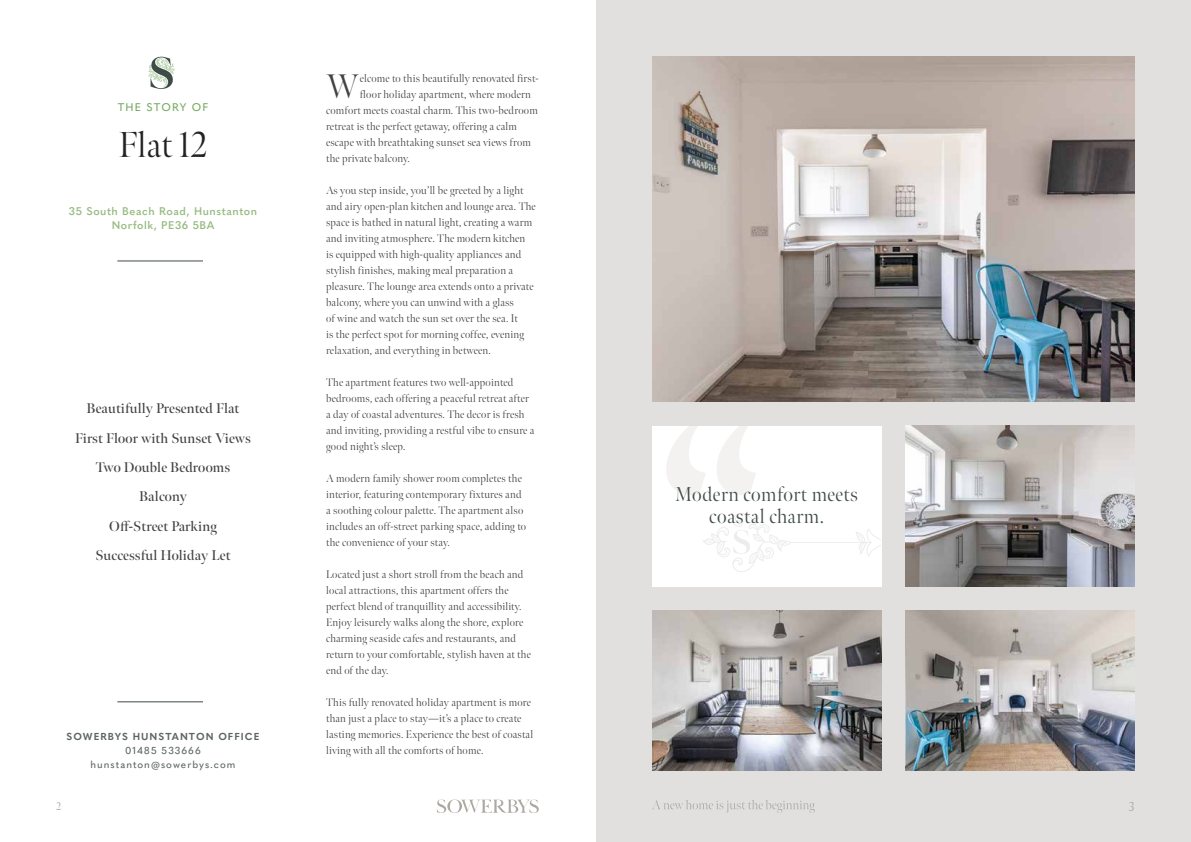
<style>
.page{position:relative;width:1191px;height:842px;background:#fff}
.page>*{position:absolute;margin:0;border:0;box-sizing:border-box;transform-origin:0 0}
.t1{font:300 36px "Meno Banner";letter-spacing:-.005em;color:#222223}
.t2{font:300 34px "Meno Banner";color:#434141}
.t3{font:300 20px/22px "Meno Banner";letter-spacing:.025em;color:#3e4b47;text-align:center}
.t4{font:600 14px/29.3px "Meno Banner";letter-spacing:.01em;color:#434141;text-align:center}
.t5{font:300 13px "Meno Banner";color:#ada8a0}
.t6{font:300 11px/16px "Meno Banner";letter-spacing:.02em;color:#434141}
.t7{font:600 11px/14px "Quasimoda";letter-spacing:.05em;color:#96ba81;text-align:center}
.t8{font:500 11px "Quasimoda";letter-spacing:.1em;color:#76aa62}
.t9{font:300 11px "Meno Banner";color:#ada8a0}
.t10{font:500 10px/14px "Quasimoda";letter-spacing:.1em;color:#5e6662;text-align:center}
.t11{font:700 10px "Quasimoda";letter-spacing:.1em;color:#5e6662}
</style>
<div class="page">
<div style="left:595px;top:0;width:596px;height:842px;background:#e2e0df"></div>
<svg style="left:437px;top:799px;width:102px;height:14px"></svg>
<svg style="left:652px;top:800px;width:162px;height:13px"></svg>
<hr style="left:117px;top:260px;width:86px;height:1px;background:#3e4b47">
<svg style="left:148px;top:57px;width:27px;height:32px"></svg>
<hr style="left:117px;top:701px;width:86px;height:1px;background:#3e4b47">
<img style="left:652px;top:57px;width:482px;height:345px">
<img style="left:905px;top:611px;width:229px;height:160px">
<img style="left:905px;top:426px;width:229px;height:160px">
<img style="left:652px;top:610px;width:229px;height:161px">
<div style="left:652px;top:426px;width:229px;height:160px;background:#fff"></div>
<svg style="left:667px;top:426px;width:89px;height:69px"></svg>
<svg style="left:703px;top:513px;width:178px;height:59px"></svg>
<p class="t8" style="left:118px;top:98px;width:92px">THE STORY OF</p>
<h1 class="t1" style="left:119px;top:123px;width:90px">Flat 12</h1>
<p class="t7" style="left:69px;top:203px;width:190px">35 South Beach Road, Hunstanton<br>Norfolk, PE36 5BA</p>
<p class="t4" style="left:75px;top:394px;width:177px">Beautifully Presented Flat<br>First Floor with Sunset Views<br>Two Double Bedrooms<br>Balcony<br>Off-Street Parking<br>Successful Holiday Let</p>
<p class="t11" style="left:67px;top:729px;width:194px">SOWERBYS HUNSTANTON OFFICE</p>
<p class="t10" style="left:90px;top:743px;width:147px">01485 533666 hunstanton@sowerbys.com</p>
<h2 class="t2" style="left:326px;top:66px;width:34px">W</h2>
<p class="t6" style="left:360px;top:70px;width:180px">elcome to this beautifully renovated first-</p>
<p class="t6" style="left:360px;top:86px;width:173px">floor holiday apartment, where modern</p>
<p class="t6" style="left:326px;top:102px;width:213px">comfort meets coastal charm. This two-bedroom</p>
<p class="t6" style="left:326px;top:118px;width:192px">retreat is the perfect getaway, offering a calm</p>
<p class="t6" style="left:326px;top:134px;width:206px">escape with breathtaking sunset sea views from</p>
<p class="t6" style="left:326px;top:150px;width:85px">the private balcony.</p>
<p class="t6" style="left:326px;top:182px;width:211px">As you step inside, you’ll be greeted by a light and airy open-plan kitchen and lounge area. The space is bathed in natural light, creating a warm and inviting atmosphere. The modern kitchen<br>is equipped with high-quality appliances and stylish finishes, making meal preparation a pleasure. The lounge area extends onto a private balcony, where you can unwind with a glass<br>of wine and watch the sun set over the sea. It<br>is the perfect spot for morning coffee, evening relaxation, and everything in between.</p>
<p class="t6" style="left:326px;top:374px;width:210px">The apartment features two well-appointed bedrooms, each offering a peaceful retreat after a day of coastal adventures. The decor is fresh and inviting, providing a restful vibe to ensure a good night’s sleep.</p>
<p class="t6" style="left:326px;top:471px;width:202px">A modern family shower room completes the interior, featuring contemporary fixtures and a soothing colour palette. The apartment also includes an off-street parking space, adding to the convenience of your stay.</p>
<p class="t6" style="left:326px;top:567px;width:206px">Located just a short stroll from the beach and local attractions, this apartment offers the perfect blend of tranquillity and accessibility.<br>Enjoy leisurely walks along the shore, explore charming seaside cafes and restaurants, and return to your comfortable, stylish haven at the end of the day.</p>
<p class="t6" style="left:326px;top:695px;width:209px">This fully renovated holiday apartment is more than just a place to stay—it’s a place to create lasting memories. Experience the best of coastal living with all the comforts of home.</p>
<h3 class="t3" style="left:675px;top:483px;width:184px">Modern comfort meets coastal charm.</h3>
<p class="t9" style="left:57px;top:799px;width:6px">2</p>
<p class="t5" style="left:1128px;top:798px;width:7px">3</p>
</div>
